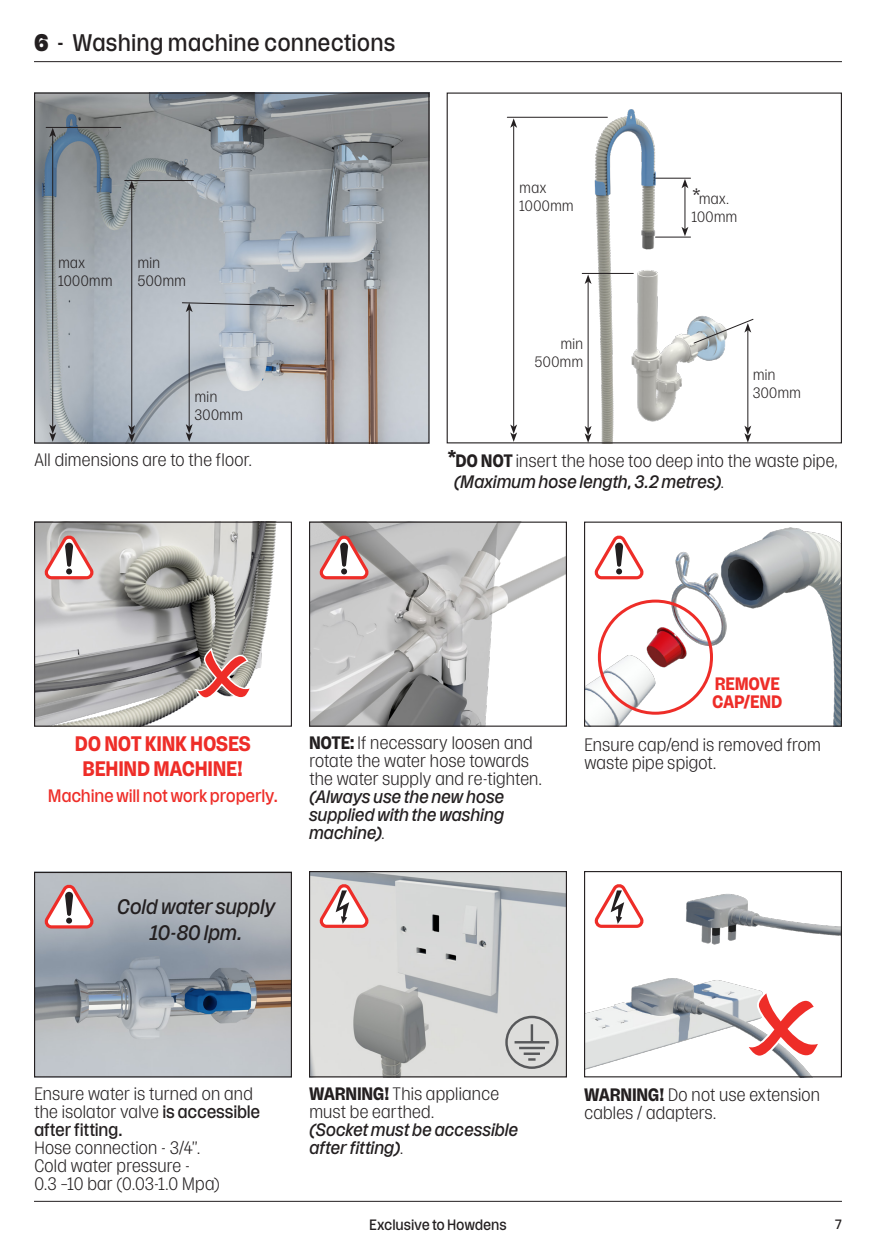
<style>
.page{position:relative;width:876px;height:1246px;background:#fff}
.page>*{position:absolute;margin:0;border:0;box-sizing:border-box;transform-origin:0 0}
.Howden_installation{font:24px "Rooster";color:#231f20}
.Annotations{font:700 21px "Rooster";letter-spacing:-.015em;color:#ee2d28}
.Annotations-2{font:italic 21px/25.2px "Rooster";letter-spacing:-.015em;color:#231f20;text-align:center}
.Annotations-3{font:300 18px/18px "Rooster";letter-spacing:-.025em;color:#231f20}
.Howden_paragraph_NO{font:300 18px/18px "Rooster";letter-spacing:-.025em;color:#231f20}
.Howden_paragraph_NO-2{font:italic 18px/18px "Rooster";letter-spacing:-.015em;color:#231f20}
.Annotations-4{font:18px "Rooster";letter-spacing:-.015em;color:#ee2d28}
.Annotations-5{font:700 18px "Rooster";letter-spacing:-.015em;color:#ee2d28}
.Annotations-6{font:300 15px "Rooster";letter-spacing:-.01em;color:#231f20}
.t1{font:15px "Rooster";letter-spacing:-.01em;color:#231f20}
.t2{font:13.5px "Rooster";color:#231f20}
.s1{font-weight:900}
.s2{font-size:30px}
.s3{font-weight:400;font-size:30px}
.s4{font-weight:700}
.s5{font-weight:400;font-style:italic}
.s6{font-weight:400}
.s7{font-weight:700;font-style:normal}
.s8{font-weight:300;font-style:normal}
</style>
<div class="page">
<hr style="left:34px;top:1201px;width:808px;height:1px;background:#231f20">
<img style="left:506px;top:109px;width:246px;height:332px">
<div style="left:447px;top:93px;width:395px;height:350px;border:1px solid #231f20"></div>
<img style="left:36px;top:95px;width:391px;height:347px">
<div style="left:34px;top:93px;width:395px;height:351px;border:1px solid #231f20"></div>
<img style="left:311px;top:873px;width:254px;height:202px">
<div style="left:309px;top:871px;width:258px;height:206px;border:1px solid #231f20"></div>
<img style="left:586px;top:894px;width:254px;height:181px">
<div style="left:584px;top:871px;width:258px;height:206px;border:1px solid #231f20"></div>
<img style="left:36px;top:874px;width:254px;height:201px">
<div style="left:34px;top:872px;width:258px;height:205px;border:1px solid #231f20"></div>
<svg style="left:505px;top:1016px;width:53px;height:53px;background:#bebfbe"></svg>
<svg style="left:741px;top:986px;width:84px;height:74px"></svg>
<img style="left:311px;top:524px;width:254px;height:201px">
<div style="left:309px;top:522px;width:258px;height:205px;border:1px solid #231f20"></div>
<img style="left:586px;top:527px;width:254px;height:198px">
<div style="left:584px;top:522px;width:258px;height:205px;border:1px solid #231f20"></div>
<div style="left:598px;top:600px;width:115px;height:115px;border:3px solid #ee2d28;border-radius:50%"></div>
<hr style="left:507px;top:117px;width:100px;height:1px;background:#231f20">
<hr style="left:655px;top:178px;width:35px;height:1px;background:#231f20">
<hr style="left:655px;top:237px;width:35px;height:1px;background:#231f20">
<hr style="left:582px;top:273px;width:51px;height:1px;background:#231f20">
<hr style="left:685px;top:186px;width:1px;height:43px;background:#231f20">
<svg style="left:681px;top:227px;width:7px;height:9px"></svg>
<svg style="left:681px;top:179px;width:7px;height:9px"></svg>
<hr style="left:513px;top:125px;width:1px;height:302px;background:#231f20">
<svg style="left:510px;top:424px;width:7px;height:18px"></svg>
<svg style="left:510px;top:118px;width:7px;height:10px"></svg>
<hr style="left:588px;top:282px;width:1px;height:146px;background:#231f20">
<svg style="left:585px;top:426px;width:7px;height:17px"></svg>
<svg style="left:585px;top:274px;width:7px;height:10px"></svg>
<hr style="left:747px;top:330px;width:1px;height:98px;background:#231f20">
<svg style="left:744px;top:426px;width:7px;height:17px"></svg>
<svg style="left:693px;top:318px;width:61px;height:26px"></svg>
<hr style="left:46px;top:127px;width:75px;height:1px;background:#231f20">
<hr style="left:125px;top:180px;width:68px;height:1px;background:#231f20">
<hr style="left:189px;top:310px;width:1px;height:116px;background:#231f20">
<svg style="left:186px;top:424px;width:7px;height:18px"></svg>
<svg style="left:182px;top:302px;width:113px;height:10px"></svg>
<hr style="left:131px;top:188px;width:1px;height:239px;background:#231f20">
<svg style="left:128px;top:425px;width:7px;height:17px"></svg>
<svg style="left:128px;top:181px;width:7px;height:9px"></svg>
<hr style="left:52px;top:135px;width:1px;height:292px;background:#231f20">
<svg style="left:49px;top:424px;width:7px;height:18px"></svg>
<svg style="left:49px;top:128px;width:7px;height:9px"></svg>
<hr style="left:34px;top:61px;width:808px;height:1px;background:#231f20">
<img style="left:36px;top:524px;width:241px;height:201px">
<div style="left:34px;top:522px;width:258px;height:205px;border:1px solid #231f20"></div>
<svg style="left:192px;top:645px;width:63px;height:56px"></svg>
<svg style="left:44px;top:534px;width:52px;height:46px"></svg>
<svg style="left:594px;top:534px;width:52px;height:46px"></svg>
<svg style="left:319px;top:534px;width:52px;height:46px"></svg>
<svg style="left:44px;top:883px;width:52px;height:46px"></svg>
<svg style="left:319px;top:882px;width:52px;height:47px"></svg>
<svg style="left:594px;top:884px;width:52px;height:45px"></svg>
<p class="Howden_installation" style="left:34px;top:30px;width:363px"><span class="s1">6</span> - Washing machine connections</p>
<p class="Annotations-6" style="left:58px;top:255px;width:29px">max</p>
<p class="Annotations-6" style="left:58px;top:273px;width:56px">1000mm</p>
<p class="Annotations-6" style="left:137px;top:255px;width:25px">min</p>
<p class="Annotations-6" style="left:137px;top:273px;width:50px">500mm</p>
<p class="Annotations-6" style="left:195px;top:389px;width:25px">min</p>
<p class="Annotations-6" style="left:195px;top:407px;width:50px">300mm</p>
<p class="Annotations-6" style="left:519px;top:179px;width:29px">max</p>
<p class="Annotations-6" style="left:519px;top:197px;width:56px">1000mm</p>
<p class="Annotations-6" style="left:560px;top:335px;width:25px">min</p>
<p class="Annotations-6" style="left:535px;top:353px;width:50px">500mm</p>
<p class="Annotations-6" style="left:691px;top:191px;width:39px"><span class="s2">*</span>max.</p>
<p class="Annotations-6" style="left:691px;top:209px;width:48px">100mm</p>
<p class="Annotations-6" style="left:753px;top:367px;width:25px">min</p>
<p class="Annotations-6" style="left:753px;top:385px;width:50px">300mm</p>
<p class="Annotations-3" style="left:34px;top:451px;width:220px">All dimensions are to the floor.</p>
<p class="Annotations-3" style="left:454px;top:450px;width:385px;line-height:21.6px;text-indent:-7px"><span class="s3">*</span><span class="s4">DO NOT</span> insert the hose too deep into the waste pipe, <span class="s5">(Maximum hose length, 3.2 metres)</span>.</p>
<p class="Annotations" style="left:75px;top:733px;width:178px">DO NOT KINK HOSES</p>
<p class="Annotations" style="left:83px;top:758px;width:162px">BEHIND MACHINE!</p>
<p class="Annotations-4" style="left:48px;top:786px;width:232px">Machine will not work properly.</p>
<p class="Annotations-2" style="left:117px;top:894px;width:160px">Cold water supply<br>10-80 lpm.</p>
<p class="Annotations-3" style="left:309px;top:734px;width:235px"><span class="s4">NOTE:</span> If necessary loosen and rotate the water hose towards the water supply and re-tighten. <span class="s5">(Always use the new hose supplied with the washing machine)</span>.</p>
<p class="Annotations-5" style="left:715px;top:674px;width:67px">REMOVE</p>
<p class="Annotations-5" style="left:712px;top:692px;width:72px">CAP/END</p>
<p class="Howden_paragraph_NO" style="left:584px;top:735px;width:239px">Ensure cap/end is removed from waste pipe spigot.</p>
<p class="Howden_paragraph_NO" style="left:34px;top:1084px;width:228px">Ensure water is turned on and the isolator valve <span class="s6">is accessible after fitting.<br></span>Hose connection - 3/4”.<br>Cold water pressure -<br>0.3 –10 bar (0.03-1.0 Mpa)</p>
<p class="Howden_paragraph_NO-2" style="left:309px;top:1084px;width:211px"><span class="s7">WARNING!</span> <span class="s8">This appliance must be earthed.<br></span>(Socket must be accessible after fitting)<span class="s8">.</span></p>
<p class="Howden_paragraph_NO" style="left:584px;top:1086px;width:238px"><span class="s4">WARNING!</span> Do not use extension cables / adapters.</p>
<p class="t1" style="left:369px;top:1216px;width:139px">Exclusive to Howdens</p>
<p class="t2" style="left:835px;top:1217px;width:8px">7</p>
</div>
